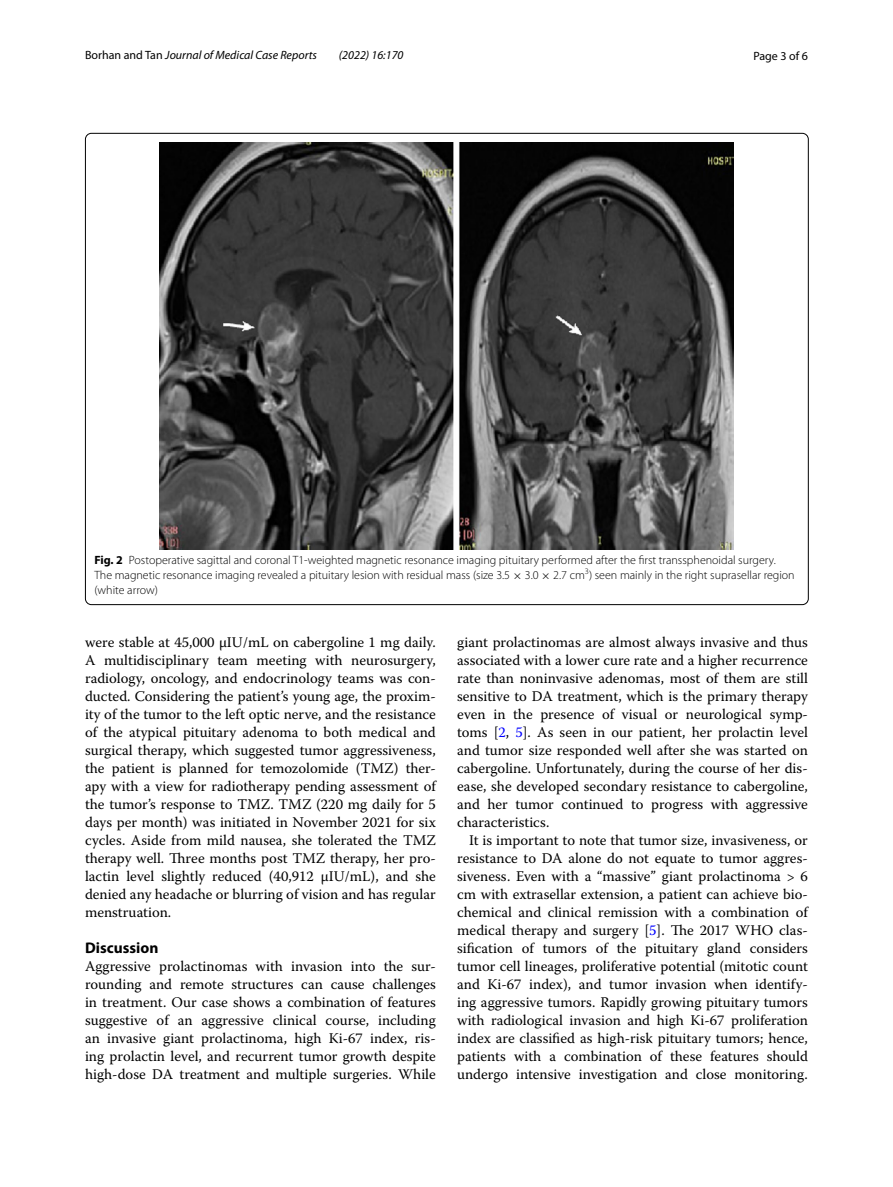
<style>
.page{position:relative;width:893px;height:1187px;background:#fff}
.page>*{position:absolute;margin:0;border:0;box-sizing:border-box;transform-origin:0 0}
.t1{font:700 15.45px "Myriad Pro";color:#000}
.t2{font:14.7px/18px "Warnock Pro";color:#000;text-align:justify}
.t3{font:300 12px/15px "Myriad Pro";color:#000}
.t4{font:italic 12px "Myriad Pro";color:#000}
.t5{font:12px "Myriad Pro";color:#000}
.s1{font-style:normal}
.s2{font-weight:700}
.s3{font-family:"MTSY";font-weight:400}
.s4{color:#00f}
</style>
<div class="page">
<img style="left:160px;top:142px;width:574px;height:407px">
<p class="t4" style="left:85px;top:48px;width:233px"><span class="s1">Borhan and Tan</span> Journal of Medical Case Reports</p>
<p class="t4" style="left:339px;top:48px;width:66px">(2022) 16:170</p>
<p class="t5" style="left:753px;top:48px;width:56px">Page 3 of 6</p>
<p class="t3" style="left:94px;top:553px;width:702px"><span class="s2">Fig. 2</span> Postoperative sagittal and coronal T1-weighted magnetic resonance imaging pituitary performed after the first transsphenoidal surgery.<br>The magnetic resonance imaging revealed a pituitary lesion with residual mass (size 3.5 <span class="s3">×</span> 3.0 <span class="s3">×</span> 2.7 cm<sup>3</sup>) seen mainly in the right suprasellar region (white arrow)</p>
<p class="t2" style="left:85px;top:632px;width:352px">were stable at 45,000 µIU/mL on cabergoline 1 mg daily.<br>A multidisciplinary team meeting with neurosurgery, radiology, oncology, and endocrinology teams was con&shy;ducted. Considering the patient’s young age, the proxim&shy;ity of the tumor to the left optic nerve, and the resistance of the atypical pituitary adenoma to both medical and surgical therapy, which suggested tumor aggressiveness, the patient is planned for temozolomide (TMZ) ther&shy;apy with a view for radiotherapy pending assessment of the tumor’s response to TMZ. TMZ (220 mg daily for 5 days per month) was initiated in November 2021 for six cycles. Aside from mild nausea, she tolerated the TMZ therapy well. Three months post TMZ therapy, her pro&shy;lactin level slightly reduced (40,912 µIU/mL), and she denied any headache or blurring of vision and has regular menstruation.</p>
<p class="t1" style="left:85px;top:937px;width:75px">Discussion</p>
<p class="t2" style="left:85px;top:956px;width:352px">Aggressive prolactinomas with invasion into the sur&shy;rounding and remote structures can cause challenges in treatment. Our case shows a combination of features suggestive of an aggressive clinical course, including an invasive giant prolactinoma, high Ki-67 index, ris&shy;ing prolactin level, and recurrent tumor growth despite high-dose DA treatment and multiple surgeries. While</p>
<p class="t2" style="left:457px;top:632px;width:352px">giant prolactinomas are almost always invasive and thus associated with a lower cure rate and a higher recurrence rate than noninvasive adenomas, most of them are still sensitive to DA treatment, which is the primary therapy even in the presence of visual or neurological symp&shy;toms [<span class="s4">2</span>, <span class="s4">5</span>]. As seen in our patient, her prolactin level and tumor size responded well after she was started on cabergoline. Unfortunately, during the course of her dis&shy;ease, she developed secondary resistance to cabergoline, and her tumor continued to progress with aggressive characteristics.</p>
<p class="t2" style="left:457px;top:830px;width:352px;text-indent:12px">It is important to note that tumor size, invasiveness, or resistance to DA alone do not equate to tumor aggres&shy;siveness. Even with a “massive” giant prolactinoma &gt; 6 cm with extrasellar extension, a patient can achieve bio&shy;chemical and clinical remission with a combination of medical therapy and surgery [<span class="s4">5</span>]. The 2017 WHO clas&shy;sification of tumors of the pituitary gland considers tumor cell lineages, proliferative potential (mitotic count and Ki-67 index), and tumor invasion when identify&shy;ing aggressive tumors. Rapidly growing pituitary tumors with radiological invasion and high Ki-67 proliferation index are classified as high-risk pituitary tumors; hence, patients with a combination of these features should undergo intensive investigation and close monitoring.</p>
</div>
